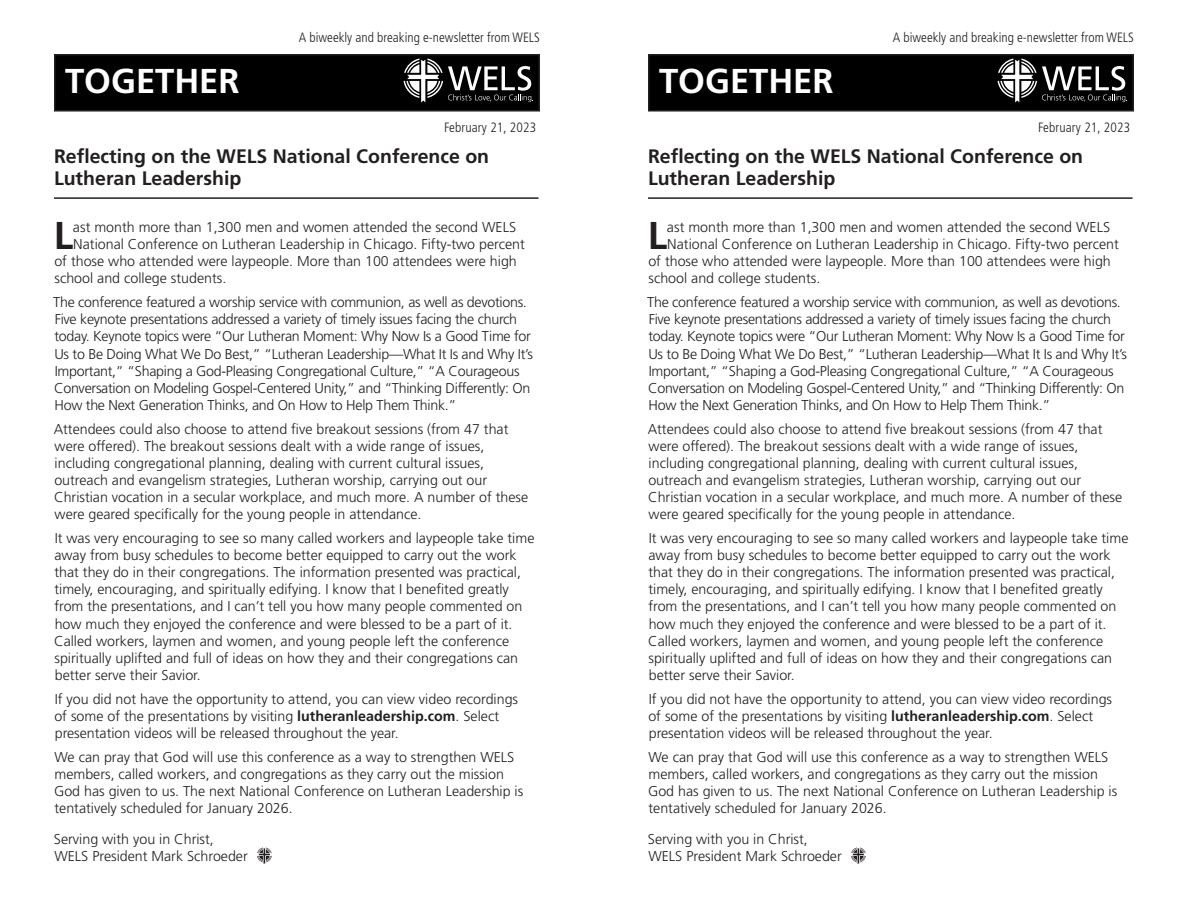
<style>
.page{position:relative;width:1188px;height:918px;background:#fff}
.page>*{position:absolute;margin:0;border:0;box-sizing:border-box;transform-origin:0 0}
.Together_text{font:700 38.7px "Frutiger LT Std";color:#231f20}
.t1{font:700 34.5px "Frutiger LT Std";color:#fff}
.Together_Head{font:700 19.5px/22.5px "Frutiger LT Std";color:#231f20}
.Together_text-2{font:300 14.25px/17.1px "Frutiger LT Std";color:#231f20}
.Together_text-3{font:300 14.25px/17.1px "Frutiger LT Std";letter-spacing:-.02em;color:#231f20}
.t2{font:300 condensed 13.5px "Frutiger LT Std";color:#231f20}
.s1{font-weight:700}
</style>
<div class="page">
<div style="left:649px;top:55px;width:484px;height:56px;background:#000"></div>
<div style="left:648px;top:54px;width:486px;height:58px;border:2px solid #231f20"></div>
<div style="left:55px;top:55px;width:484px;height:56px;background:#000"></div>
<div style="left:54px;top:54px;width:486px;height:58px;border:2px solid #231f20"></div>
<svg style="left:998px;top:59px;width:129px;height:44px"></svg>
<svg style="left:404px;top:59px;width:129px;height:44px"></svg>
<hr style="left:648px;top:197px;width:484px;height:2px;background:#231f20">
<hr style="left:54px;top:197px;width:484px;height:2px;background:#231f20">
<svg style="left:851px;top:848px;width:15px;height:16px"></svg>
<svg style="left:257px;top:848px;width:15px;height:16px"></svg>
<p class="t2" style="left:299px;top:29px;width:243px">A biweekly and breaking e-newsletter from WELS</p>
<p class="t2" style="left:893px;top:29px;width:243px">A biweekly and breaking e-newsletter from WELS</p>
<p class="t1" style="left:65px;top:61px;width:176px">TOGETHER</p>
<p class="t1" style="left:659px;top:61px;width:176px">TOGETHER</p>
<p class="t2" style="left:444px;top:119px;width:94px">February 21, 2023</p>
<p class="t2" style="left:1038px;top:119px;width:94px">February 21, 2023</p>
<p class="Together_Head" style="left:648px;top:145px;width:437px">Reflecting on the WELS National Conference on<br>Lutheran Leadership</p>
<p class="Together_Head" style="left:54px;top:145px;width:437px">Reflecting on the WELS National Conference on<br>Lutheran Leadership</p>
<p class="Together_text" style="left:54px;top:213px;width:21px">L</p>
<p class="Together_text-2" style="left:73px;top:219px;width:445px">ast month more than 1,300 men and women attended the second WELS</p>
<p class="Together_text-2" style="left:73px;top:236px;width:453px">National Conference on Lutheran Leadership in Chicago. Fifty-two percent</p>
<p class="Together_text-2" style="left:54px;top:253px;width:464px">of those who attended were laypeople. More than 100 attendees were high</p>
<p class="Together_text-2" style="left:54px;top:270px;width:173px">school and college students.</p>
<p class="Together_text-3" style="left:53px;top:294px;width:481px">The conference featured a worship service with communion, as well as devotions.<br>Five keynote presentations addressed a variety of timely issues facing the church today. Keynote topics were “Our Lutheran Moment: Why Now Is a Good Time for Us to Be Doing What We Do Best,” “Lutheran Leadership—What It Is and Why It’s Important,” “Shaping a God-Pleasing Congregational Culture,” “A Courageous Conversation on Modeling Gospel-Centered Unity,” and “Thinking Differently: On How the Next Generation Thinks, and On How to Help Them Think.”</p>
<p class="Together_text-2" style="left:54px;top:420px;width:476px">Attendees could also choose to attend five breakout sessions (from 47 that were offered). The breakout sessions dealt with a wide range of issues, including congregational planning, dealing with current cultural issues, outreach and evangelism strategies, Lutheran worship, carrying out our Christian vocation in a secular workplace, and much more. A number of these were geared specifically for the young people in attendance.</p>
<p class="Together_text-2" style="left:54px;top:530px;width:482px">It was very encouraging to see so many called workers and laypeople take time away from busy schedules to become better equipped to carry out the work that they do in their congregations. The information presented was practical, timely, encouraging, and spiritually edifying. I know that I benefited greatly from the presentations, and I can’t tell you how many people commented on how much they enjoyed the conference and were blessed to be a part of it.<br>Called workers, laymen and women, and young people left the conference spiritually uplifted and full of ideas on how they and their congregations can better serve their Savior.</p>
<p class="Together_text-2" style="left:54px;top:690px;width:465px">If you did not have the opportunity to attend, you can view video recordings of some of the presentations by visiting <span class="s1">lutheranleadership.com</span>. Select presentation videos will be released throughout the year.</p>
<p class="Together_text-2" style="left:54px;top:748px;width:471px">We can pray that God will use this conference as a way to strengthen WELS members, called workers, and congregations as they carry out the mission God has given to us. The next National Conference on Lutheran Leadership is tentatively scheduled for January 2026.</p>
<p class="Together_text-2" style="left:54px;top:830px;width:161px">Serving with you in Christ,</p>
<p class="Together_text-2" style="left:54px;top:847px;width:195px">WELS President Mark Schroeder</p>
<p class="Together_text" style="left:648px;top:213px;width:21px">L</p>
<p class="Together_text-2" style="left:667px;top:219px;width:445px">ast month more than 1,300 men and women attended the second WELS</p>
<p class="Together_text-2" style="left:667px;top:236px;width:453px">National Conference on Lutheran Leadership in Chicago. Fifty-two percent</p>
<p class="Together_text-2" style="left:648px;top:253px;width:464px">of those who attended were laypeople. More than 100 attendees were high</p>
<p class="Together_text-2" style="left:648px;top:270px;width:173px">school and college students.</p>
<p class="Together_text-3" style="left:647px;top:294px;width:481px">The conference featured a worship service with communion, as well as devotions.<br>Five keynote presentations addressed a variety of timely issues facing the church today. Keynote topics were “Our Lutheran Moment: Why Now Is a Good Time for Us to Be Doing What We Do Best,” “Lutheran Leadership—What It Is and Why It’s Important,” “Shaping a God-Pleasing Congregational Culture,” “A Courageous Conversation on Modeling Gospel-Centered Unity,” and “Thinking Differently: On How the Next Generation Thinks, and On How to Help Them Think.”</p>
<p class="Together_text-2" style="left:648px;top:420px;width:476px">Attendees could also choose to attend five breakout sessions (from 47 that were offered). The breakout sessions dealt with a wide range of issues, including congregational planning, dealing with current cultural issues, outreach and evangelism strategies, Lutheran worship, carrying out our Christian vocation in a secular workplace, and much more. A number of these were geared specifically for the young people in attendance.</p>
<p class="Together_text-2" style="left:648px;top:530px;width:482px">It was very encouraging to see so many called workers and laypeople take time away from busy schedules to become better equipped to carry out the work that they do in their congregations. The information presented was practical, timely, encouraging, and spiritually edifying. I know that I benefited greatly from the presentations, and I can’t tell you how many people commented on how much they enjoyed the conference and were blessed to be a part of it.<br>Called workers, laymen and women, and young people left the conference spiritually uplifted and full of ideas on how they and their congregations can better serve their Savior.</p>
<p class="Together_text-2" style="left:648px;top:690px;width:465px">If you did not have the opportunity to attend, you can view video recordings of some of the presentations by visiting <span class="s1">lutheranleadership.com</span>. Select presentation videos will be released throughout the year.</p>
<p class="Together_text-2" style="left:648px;top:748px;width:471px">We can pray that God will use this conference as a way to strengthen WELS members, called workers, and congregations as they carry out the mission God has given to us. The next National Conference on Lutheran Leadership is tentatively scheduled for January 2026.</p>
<p class="Together_text-2" style="left:648px;top:830px;width:161px">Serving with you in Christ,</p>
<p class="Together_text-2" style="left:648px;top:847px;width:195px">WELS President Mark Schroeder</p>
</div>
